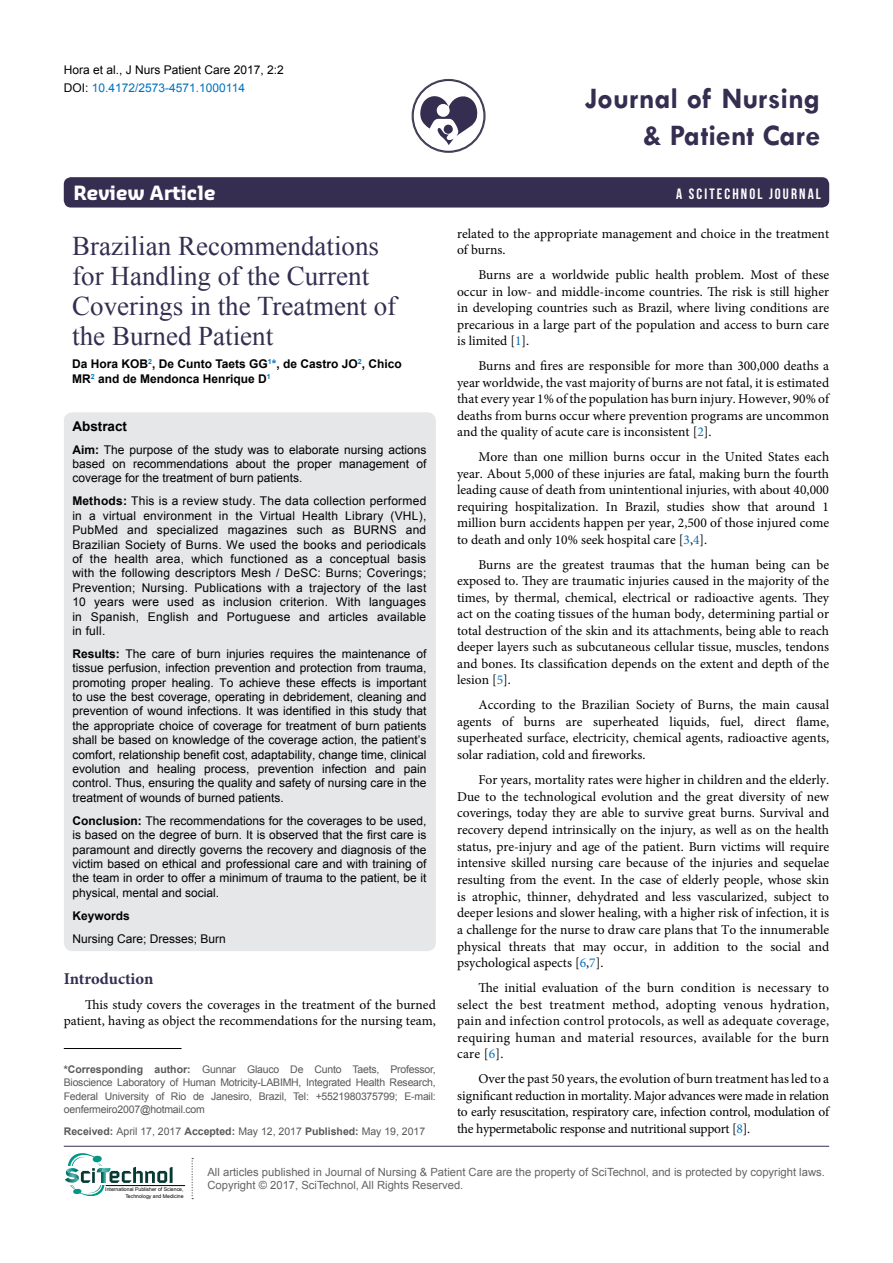
<style>
.page{position:relative;width:893px;height:1263px;background:#fff}
.page>*{position:absolute;margin:0;border:0;box-sizing:border-box;transform-origin:0 0}
.t1{font:700 30px/37.5px "Tw Cen";color:#352e51;text-align:right}
.t2{font:27px/30px "Times New Roman";color:#352e51}
.t3{font:700 19.2px "Sansa";color:#fff}
.t4{font:700 16.5px "Minion Pro";letter-spacing:-.005em;color:#352e51}
.t5{font:15px "Bebas Neue";letter-spacing:.14em;color:#fff}
.t6{font:13.5px/16.5px "Minion Pro";color:#000;text-align:justify}
.t7{font:700 13.5px "Arial";color:#000}
.t8{font:12px/14.4px "Arial";color:#000;text-align:justify}
.t9{font:700 12px/14.4px "Arial";color:#000}
.t10{font:11.25px/13.5px "Arial";color:#636466}
.t11{font:10.5px/13.5px "Arial";letter-spacing:-.02em;color:#58595b;text-align:justify}
.t12{font:10.5px "Arial";color:#58595b}
.t13{font:5.1px/6.1px "Arial";color:#000;text-align:right}
.s1{color:#0072bc}
.s2{font-weight:700}
</style>
<div class="page">
<div style="left:64px;top:177px;width:765px;height:31px;background:#352e51;border-radius:7px"></div>
<hr style="left:64px;top:1146px;width:765px;height:1px;background:#352e51">
<svg style="left:420px;top:96px;width:57px;height:49px"></svg>
<div style="left:443px;top:125px;width:10px;height:9px;background:#352e51;border-radius:50%"></div>
<div style="left:412px;top:79px;width:74px;height:74px;border:1px solid #4c4458;border-radius:50%"></div>
<hr style="left:106px;top:1185px;width:79px;height:1px;background:#000">
<svg style="left:192px;top:1158px;width:1px;height:41px"></svg>
<svg style="left:65px;top:1153px;width:108px;height:43px"></svg>
<hr style="left:64px;top:1048px;width:118px;height:1px;background:#000">
<div style="left:64px;top:412px;width:372px;height:539px;background:#e6e7e8;border-radius:9px"></div>
<p class="t8" style="left:64px;top:61px;width:222px;line-height:18px">Hora et al., J Nurs Patient Care 2017, 2:2<br>DOI: <span class="s1">10.4172/2573-4571.1000114</span></p>
<h1 class="t1" style="left:585px;top:78px;width:237px">Journal of Nursing &amp; Patient Care</h1>
<h3 class="t3" style="left:74px;top:181px;width:144px">Review Article</h3>
<p class="t5" style="left:676px;top:186px;width:146px">A SCITECHNOL JOURNAL</p>
<h2 class="t2" style="left:72px;top:231px;width:326px">Brazilian Recommendations for Handling of the Current<br>Coverings in the Treatment of the Burned Patient</h2>
<p class="t9" style="left:72px;top:357px;width:331px">Da Hora KOB<sup>2</sup>, De Cunto Taets GG<sup>1</sup><span class="s1">*</span>, de Castro JO<sup>2</sup>, Chico<br>MR<sup>2</sup> and de Mendonca Henrique D<sup>1</sup></p>
<p class="t7" style="left:72px;top:417px;width:56px">Abstract</p>
<p class="t8" style="left:72px;top:442px;width:356px"><span class="s2">Aim:</span> The purpose of the study was to elaborate nursing actions based on recommendations about the proper management of coverage for the treatment of burn patients.</p>
<p class="t8" style="left:72px;top:494px;width:355px"><span class="s2">Methods:</span> This is a review study. The data collection performed in a virtual environment in the Virtual Health Library (VHL), PubMed and specialized magazines such as BURNS and Brazilian Society of Burns. We used the books and periodicals of the health area, which functioned as a conceptual basis with the following descriptors Mesh / DeSC: Burns; Coverings; Prevention; Nursing. Publications with a trajectory of the last 10 years were used as inclusion criterion. With languages in Spanish, English and Portuguese and articles available in full.</p>
<p class="t8" style="left:72px;top:646px;width:356px"><span class="s2">Results:</span> The care of burn injuries requires the maintenance of tissue perfusion, infection prevention and protection from trauma, promoting proper healing. To achieve these effects is important to use the best coverage, operating in debridement, cleaning and prevention of wound infections. It was identified in this study that the appropriate choice of coverage for treatment of burn patients shall be based on knowledge of the coverage action, the patient’s comfort, relationship benefit cost, adaptability, change time, clinical evolution and healing process, prevention infection and pain control. Thus, ensuring the quality and safety of nursing care in the treatment of wounds of burned patients.</p>
<p class="t8" style="left:72px;top:813px;width:356px"><span class="s2">Conclusion:</span> The recommendations for the coverages to be used, is based on the degree of burn. It is observed that the first care is paramount and directly governs the recovery and diagnosis of the victim based on ethical and professional care and with training of the team in order to offer a minimum of trauma to the patient, be it physical, mental and social.</p>
<p class="t9" style="left:72px;top:909px;width:59px">Keywords</p>
<p class="t8" style="left:72px;top:931px;width:155px">Nursing Care; Dresses; Burn</p>
<p class="t4" style="left:64px;top:967px;width:91px">Introduction</p>
<p class="t6" style="left:64px;top:997px;width:374px;text-align:right">This study covers the coverages in the treatment of the burned patient, having as object the recommendations for the nursing team,</p>
<p class="t11" style="left:64px;top:1062px;width:374px"><span class="s2">*Corresponding author:</span> Gunnar Glauco De Cunto Taets, Professor, Bioscience Laboratory of Human Motricity-LABIMH, Integrated Health Research, Federal University of Rio de Janesiro, Brazil, Tel: +5521980375799; E-mail: oenfermeiro2007@hotmail.com</p>
<p class="t12" style="left:64px;top:1124px;width:363px"><span class="s2">Received:</span> April 17, 2017 <span class="s2">Accepted:</span> May 12, 2017 <span class="s2">Published:</span> May 19, 2017</p>
<p class="t6" style="left:457px;top:225px;width:374px">related to the appropriate management and choice in the treatment of burns.</p>
<p class="t6" style="left:457px;top:267px;width:374px;text-indent:21px">Burns are a worldwide public health problem. Most of these occur in low- and middle-income countries. The risk is still higher in developing countries such as Brazil, where living conditions are precarious in a large part of the population and access to burn care is limited [<span class="s1">1</span>].</p>
<p class="t6" style="left:457px;top:358px;width:374px;text-indent:21px">Burns and fires are responsible for more than 300,000 deaths a year worldwide, the vast majority of burns are not fatal, it is estimated that every year 1% of the population has burn injury. However, 90% of deaths from burns occur where prevention programs are uncommon and the quality of acute care is inconsistent [<span class="s1">2</span>].</p>
<p class="t6" style="left:457px;top:449px;width:374px;text-indent:21px">More than one million burns occur in the United States each year. About 5,000 of these injuries are fatal, making burn the fourth leading cause of death from unintentional injuries, with about 40,000 requiring hospitalization. In Brazil, studies show that around 1 million burn accidents happen per year, 2,500 of those injured come to death and only 10% seek hospital care [<span class="s1">3</span>,<span class="s1">4</span>].</p>
<p class="t6" style="left:457px;top:556px;width:374px;text-indent:21px">Burns are the greatest traumas that the human being can be exposed to. They are traumatic injuries caused in the majority of the times, by thermal, chemical, electrical or radioactive agents. They act on the coating tissues of the human body, determining partial or total destruction of the skin and its attachments, being able to reach deeper layers such as subcutaneous cellular tissue, muscles, tendons and bones. Its classification depends on the extent and depth of the lesion [<span class="s1">5</span>].</p>
<p class="t6" style="left:457px;top:697px;width:374px;text-indent:21px">According to the Brazilian Society of Burns, the main causal agents of burns are superheated liquids, fuel, direct flame, superheated surface, electricity, chemical agents, radioactive agents, solar radiation, cold and fireworks.</p>
<p class="t6" style="left:457px;top:771px;width:374px;text-indent:21px">For years, mortality rates were higher in children and the elderly.<br>Due to the technological evolution and the great diversity of new coverings, today they are able to survive great burns. Survival and recovery depend intrinsically on the injury, as well as on the health status, pre-injury and age of the patient. Burn victims will require intensive skilled nursing care because of the injuries and sequelae resulting from the event. In the case of elderly people, whose skin is atrophic, thinner, dehydrated and less vascularized, subject to deeper lesions and slower healing, with a higher risk of infection, it is a challenge for the nurse to draw care plans that To the innumerable physical threats that may occur, in addition to the social and psychological aspects [<span class="s1">6</span>,<span class="s1">7</span>].</p>
<p class="t6" style="left:457px;top:980px;width:374px;text-indent:21px">The initial evaluation of the burn condition is necessary to select the best treatment method, adopting venous hydration, pain and infection control protocols, as well as adequate coverage, requiring human and material resources, available for the burn care [<span class="s1">6</span>].</p>
<p class="t6" style="left:457px;top:1071px;width:374px;text-indent:21px">Over the past 50 years, the evolution of burn treatment has led to a significant reduction in mortality. Major advances were made in relation to early resuscitation, respiratory care, infection control, modulation of the hypermetabolic response and nutritional support [<span class="s1">8</span>].</p>
<p class="t13" style="left:105px;top:1186px;width:80px">International Publisher of Science,<br>Technology and Medicine</p>
<p class="t10" style="left:207px;top:1165px;width:619px">All articles published in Journal of Nursing &amp; Patient Care are the property of SciTechnol, and is protected by copyright laws.<br>Copyright © 2017, SciTechnol, All Rights Reserved.</p>
</div>
